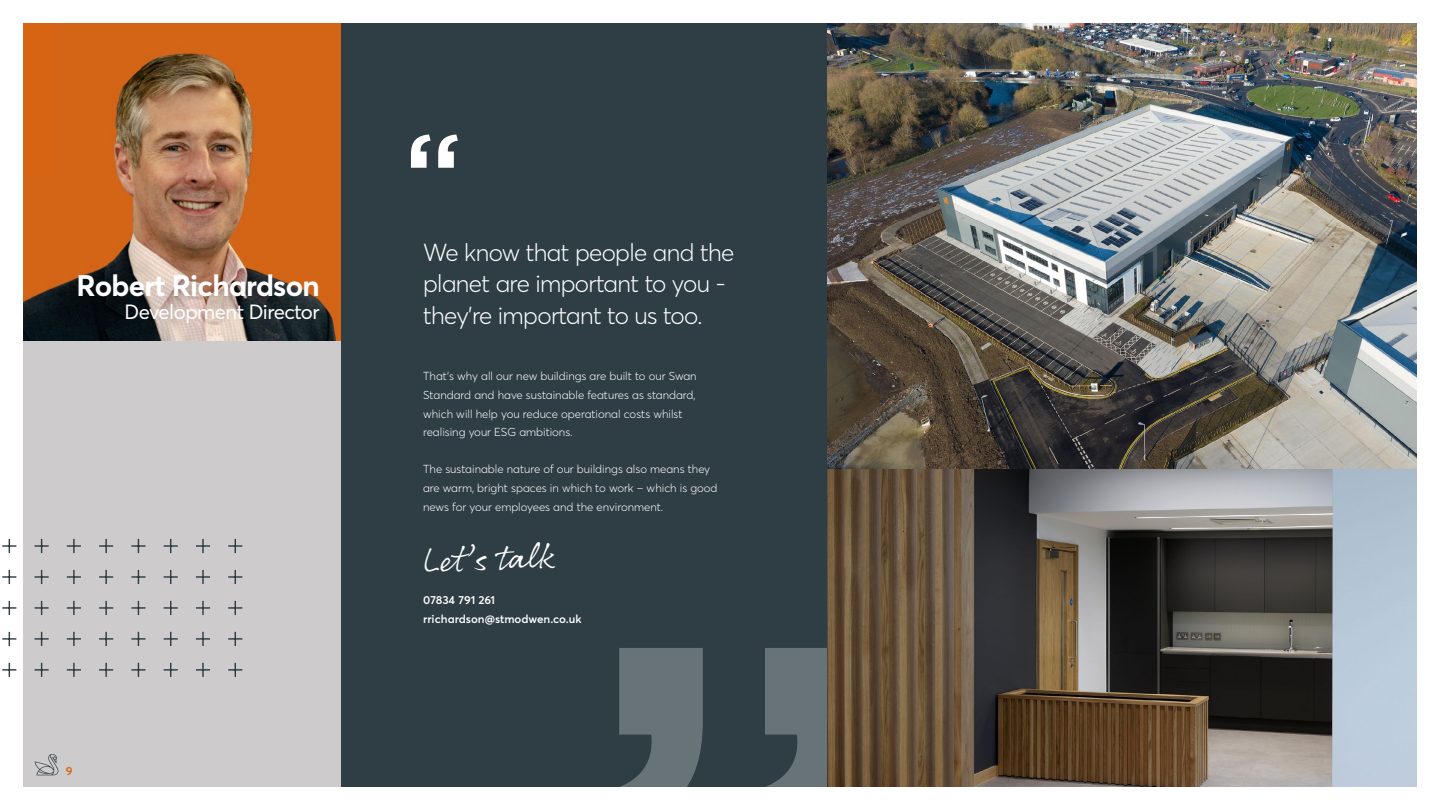
<style>
.page{position:relative;width:1440px;height:810px;background:#fff}
.page>*{position:absolute;margin:0;border:0;box-sizing:border-box;transform-origin:0 0}
.t1{font:500 628.35px "Gotham";color:#fff}
.t2{font:35.47px "Rollerscript Smooth";color:#fff}
.t3{font:700 29.4px "Averta Std";letter-spacing:-.025em;color:#fff}
.t4{font:300 24.3px/31.2px "Averta Std";letter-spacing:-.025em;color:#fff}
.t5{font:20.4px "Averta Std";letter-spacing:-.025em;color:#fff}
.t6{font:600 11.55px "Averta Std";color:#d76413}
.t7{font:300 11.48px/18.6px "Averta Std";color:#fff}
.t8{font:600 11.48px/18.6px "Averta Std";color:#fff}
</style>
<div class="page">
<div style="left:272px;top:23px;width:555px;height:764px;background:#2f3d45"></div>
<div style="left:23px;top:23px;width:317px;height:764px;background:#cdcbcb"></div>
<img style="left:23px;top:23px;width:317px;height:317px">
<img style="left:827px;top:23px;width:590px;height:447px">
<svg style="left:827px;top:470px;width:590px;height:317px;background:#6b645c"></svg>
<svg style="left:411px;top:134px;width:47px;height:34px"></svg>
<svg style="left:228px;top:539px;width:14px;height:14px"></svg>
<svg style="left:196px;top:539px;width:14px;height:14px"></svg>
<svg style="left:164px;top:539px;width:14px;height:14px"></svg>
<svg style="left:131px;top:539px;width:15px;height:14px"></svg>
<svg style="left:99px;top:539px;width:14px;height:14px"></svg>
<svg style="left:67px;top:539px;width:14px;height:14px"></svg>
<svg style="left:35px;top:539px;width:14px;height:14px"></svg>
<svg style="left:2px;top:539px;width:14px;height:14px"></svg>
<svg style="left:228px;top:570px;width:14px;height:14px"></svg>
<svg style="left:196px;top:570px;width:14px;height:14px"></svg>
<svg style="left:164px;top:570px;width:14px;height:14px"></svg>
<svg style="left:131px;top:570px;width:15px;height:14px"></svg>
<svg style="left:99px;top:570px;width:14px;height:14px"></svg>
<svg style="left:67px;top:570px;width:14px;height:14px"></svg>
<svg style="left:35px;top:570px;width:14px;height:14px"></svg>
<svg style="left:2px;top:570px;width:14px;height:14px"></svg>
<svg style="left:228px;top:601px;width:14px;height:14px"></svg>
<svg style="left:196px;top:601px;width:14px;height:14px"></svg>
<svg style="left:164px;top:601px;width:14px;height:14px"></svg>
<svg style="left:131px;top:601px;width:15px;height:14px"></svg>
<svg style="left:99px;top:601px;width:14px;height:14px"></svg>
<svg style="left:67px;top:601px;width:14px;height:14px"></svg>
<svg style="left:35px;top:601px;width:14px;height:14px"></svg>
<svg style="left:2px;top:601px;width:14px;height:14px"></svg>
<svg style="left:228px;top:632px;width:14px;height:14px"></svg>
<svg style="left:196px;top:632px;width:14px;height:14px"></svg>
<svg style="left:164px;top:632px;width:14px;height:14px"></svg>
<svg style="left:131px;top:632px;width:15px;height:14px"></svg>
<svg style="left:99px;top:632px;width:14px;height:14px"></svg>
<svg style="left:67px;top:632px;width:14px;height:14px"></svg>
<svg style="left:35px;top:632px;width:14px;height:14px"></svg>
<svg style="left:2px;top:632px;width:14px;height:14px"></svg>
<svg style="left:228px;top:663px;width:14px;height:14px"></svg>
<svg style="left:196px;top:663px;width:14px;height:14px"></svg>
<svg style="left:164px;top:663px;width:14px;height:14px"></svg>
<svg style="left:131px;top:663px;width:15px;height:14px"></svg>
<svg style="left:99px;top:663px;width:14px;height:14px"></svg>
<svg style="left:67px;top:663px;width:14px;height:14px"></svg>
<svg style="left:35px;top:663px;width:14px;height:14px"></svg>
<svg style="left:2px;top:663px;width:14px;height:14px"></svg>
<svg style="left:35px;top:754px;width:23px;height:21px"></svg>
<div style="left:23px;top:23px;width:33px;height:155px;background:#d76413"></div>
<h3 class="t3" style="left:77px;top:265px;width:245px">Robert Richardson</h3>
<h3 class="t5" style="left:124px;top:297px;width:197px">Development Director</h3>
<p class="t6" style="left:66px;top:763px;width:8px">9</p>
<h3 class="t4" style="left:423px;top:236px;width:313px">We know that people and the planet are important to you - they’re important to us too.</h3>
<p class="t7" style="left:423px;top:367px;width:275px">That’s why all our new buildings are built to our Swan Standard and have sustainable features as standard, which will help you reduce operational costs whilst realising your ESG ambitions.</p>
<p class="t7" style="left:423px;top:460px;width:296px">The sustainable nature of our buildings also means they are warm, bright spaces in which to work – which is good news for your employees and the environment.</p>
<h2 class="t2" style="left:423px;top:538px;width:135px;rotate:-2deg">Let’s tal k</h2>
<p class="t8" style="left:423px;top:590px;width:160px">07834 791 261 rrichardson@stmodwen.co.uk</p>
<h1 class="t1" style="left:888px;top:1016px;width:316px;rotate:-180deg">“</h1>
</div>
